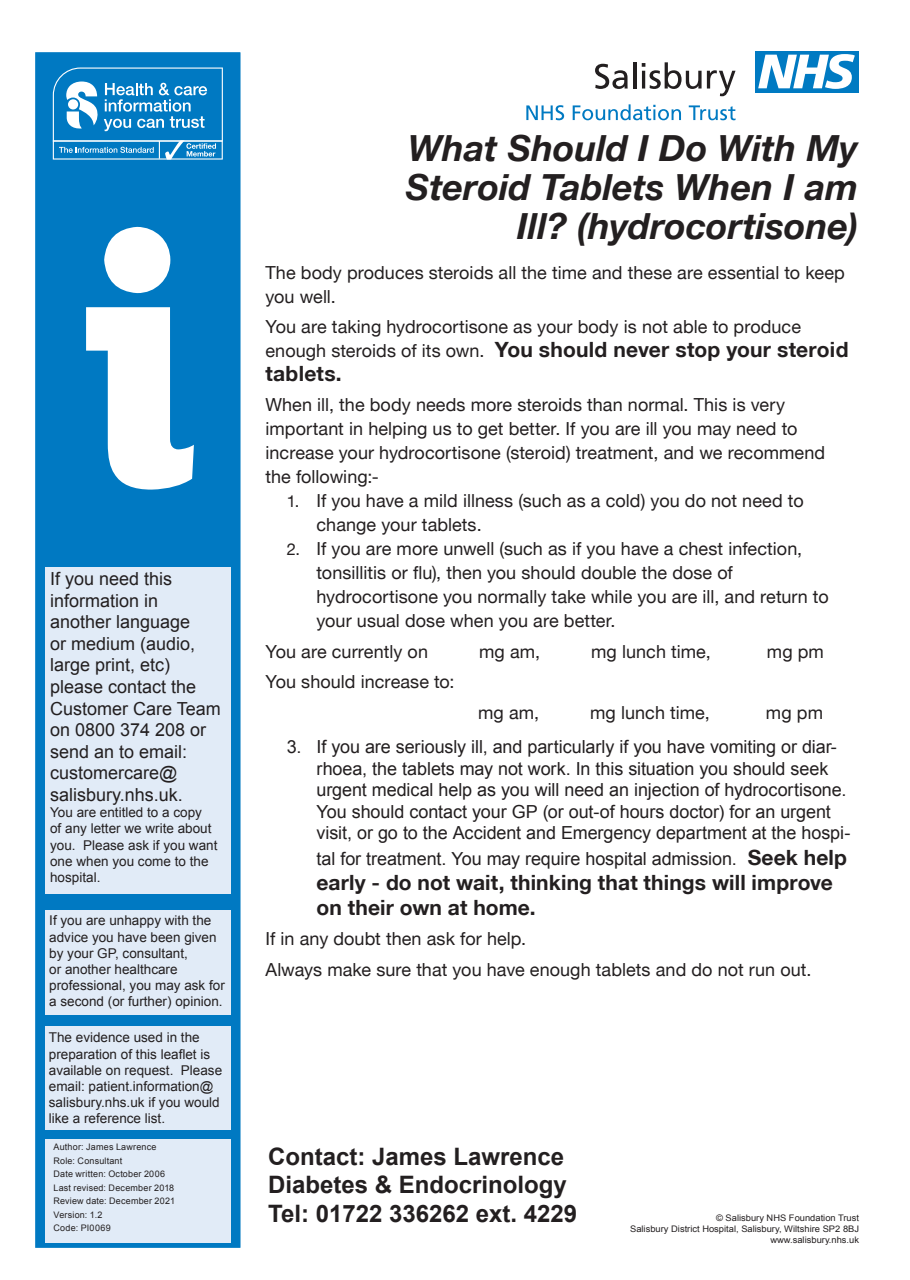
<style>
.page{position:relative;width:910px;height:1280px;background:#fff}
.page>*{position:absolute;margin:0;border:0;box-sizing:border-box;transform-origin:0 0}
.t1{font:370.5px "FS Lola Extra Bold Regular";color:#fff}
.t2{font:italic 700 36px/39px "Helvetica Neue LT";color:#231f20;text-align:right}
.t3{font:700 24px/28.8px "Arial";color:#231f20}
.t4{font:700 21px/24px "Helvetica Neue LT";letter-spacing:.01em;color:#231f20}
.t5{font:18px/24px "Helvetica Neue LT";letter-spacing:.005em;color:#231f20}
.t6{font:18px/21.6px "Arial";letter-spacing:-.005em;color:#231f20}
.t7{font:13.5px/16.2px "Arial";color:#231f20}
.t8{font:9px/13.5px "Arial";letter-spacing:.015em;color:#231f20}
.t9{font:9px/10.8px "Arial";letter-spacing:.015em;color:#231f20;text-align:right;scale:1.04 1}
.s1{font-weight:400;font-size:18px}
.s2{font-size:16.5px}
.s3{font-family:"Helvetica Neue LT";font-weight:700;font-size:21px}
</style>
<div class="page">
<div style="left:34px;top:51px;width:207px;height:1197px;background:#0079c2"></div>
<div style="left:34px;top:51px;width:208px;height:1198px;border:2px solid #fff"></div>
<div style="left:45px;top:568px;width:186px;height:326px;background:#e1ebf7"></div>
<div style="left:45px;top:1027px;width:186px;height:103px;background:#e1ebf7"></div>
<div style="left:45px;top:1139px;width:186px;height:103px;background:#e1ebf7"></div>
<svg style="left:595px;top:64px;width:33px;height:25px"></svg>
<hr style="left:633px;top:62px;width:3px;height:27px;background:#231f20">
<svg style="left:642px;top:62px;width:93px;height:34px"></svg>
<div style="left:755px;top:51px;width:104px;height:41px;background:#007ac2"></div>
<svg style="left:758px;top:54px;width:97px;height:35px"></svg>
<svg style="left:526px;top:105px;width:38px;height:15px"></svg>
<svg style="left:573px;top:104px;width:108px;height:16px"></svg>
<svg style="left:689px;top:105px;width:46px;height:15px"></svg>
<div style="left:45px;top:910px;width:186px;height:104px;background:#e1ebf7"></div>
<svg style="left:53px;top:68px;width:170px;height:92px"></svg>
<h1 class="t1" style="left:79px;top:168px;width:126px">i</h1>
<p class="t6" style="left:50px;top:568px;width:172px">If you need this information in another language<br>or medium (audio, large print, etc) please contact the<br>Customer Care Team on 0800 374 208 or send an to email: customercare@ salisbury.nhs.uk.</p>
<p class="t7" style="left:50px;top:804px;width:169px">You are entitled to a copy<br>of any letter we write about you. Please ask if you want one when you come to the hospital.</p>
<p class="t7" style="left:49px;top:913px;width:177px">If you are unhappy with the advice you have been given by your GP, consultant,<br>or another healthcare professional, you may ask for a second (or further) opinion.</p>
<p class="t7" style="left:49px;top:1030px;width:175px">The evidence used in the preparation of this leaflet is available on request. Please email: patient.information@ salisbury.nhs.uk if you would like a reference list.</p>
<p class="t8" style="left:54px;top:1140px;width:123px">Author: James Lawrence<br>Role: Consultant<br>Date written: October 2006<br>Last revised: December 2018<br>Review date: December 2021<br>Version: 1.2<br>Code: PI0069</p>
<h2 class="t2" style="left:406px;top:128px;width:454px">What Should I Do With My<br>Steroid Tablets When I am<br>Ill? (hydrocortisone)</h2>
<p class="t5" style="left:265px;top:260px;width:581px">The body produces steroids all the time and these are essential to keep you well.</p>
<p class="t5" style="left:265px;top:314px;width:537px">You are taking hydrocortisone as your body is not able to produce</p>
<p class="t4" style="left:265px;top:337px;width:584px"><span class="s1">enough steroids of its own.</span> You should never stop your steroid tablets.</p>
<p class="t5" style="left:265px;top:393px;width:561px">When ill, the body needs more steroids than normal. This is very important in helping us to get better. If you are ill you may need to increase your hydrocortisone (steroid) treatment, and we recommend the following:-</p>
<p class="t5" style="left:316px;top:489px;width:489px;text-indent:-30px"><span class="s2">1.</span> If you have a mild illness (such as a cold) you do not need to change your tablets.</p>
<p class="t5" style="left:316px;top:537px;width:514px;text-indent:-30px"><span class="s2">2.</span> If you are more unwell (such as if you have a chest infection, tonsillitis or flu), then you should double the dose of hydrocortisone you normally take while you are ill, and return to your usual dose when you are better.</p>
<p class="t5" style="left:265px;top:639px;width:164px">You are currently on</p>
<p class="t5" style="left:479px;top:639px;width:63px">mg am,</p>
<p class="t5" style="left:591px;top:639px;width:121px">mg lunch time,</p>
<p class="t5" style="left:767px;top:639px;width:59px">mg pm</p>
<p class="t5" style="left:265px;top:669px;width:190px">You should increase to:</p>
<p class="t5" style="left:478px;top:700px;width:63px">mg am,</p>
<p class="t5" style="left:590px;top:700px;width:121px">mg lunch time,</p>
<p class="t5" style="left:766px;top:700px;width:59px">mg pm</p>
<p class="t6" style="left:316px;top:736px;width:535px;text-indent:-30px">3. If you are seriously ill, and particularly if you have vomiting or diar&shy;rhoea, the tablets may not work. In this situation you should seek urgent medical help as you will need an injection of hydrocortisone.<br>You should contact your GP (or out-of hours doctor) for an urgent visit, or go to the Accident and Emergency department at the hospi-</p>
<p class="t6" style="left:316px;top:848px;width:532px">tal for treatment. You may require hospital admission. <span class="s3">Seek help</span></p>
<p class="t4" style="left:316px;top:869px;width:518px;line-height:25.2px">early - do not wait, thinking that things will improve on their own at home.</p>
<p class="t5" style="left:265px;top:923px;width:547px;line-height:30.5px">If in any doubt then ask for help.<br>Always make sure that you have enough tablets and do not run out.</p>
<h3 class="t3" style="left:268px;top:1142px;width:311px">Contact: James Lawrence<br>Diabetes &amp; Endocrinology<br>Tel: 01722 336262 ext. 4229</h3>
<p class="t9" style="left:630px;top:1213px;width:222px">© Salisbury NHS Foundation Trust<br>Salisbury District Hospital, Salisbury, Wiltshire SP2 8BJ www.salisbury.nhs.uk</p>
</div>
